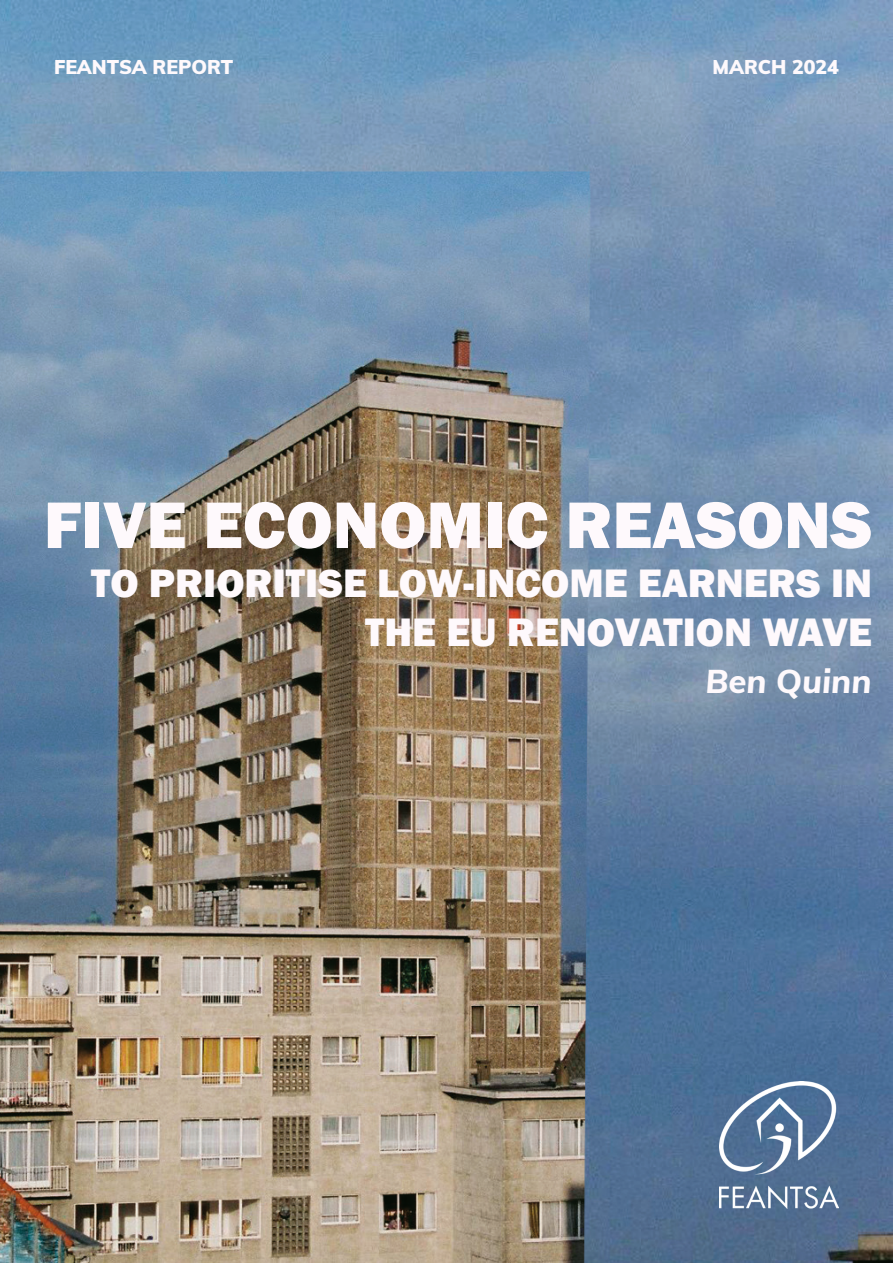
<style>
.page{position:relative;width:893px;height:1263px;background:#fff}
.page>*{position:absolute;margin:0;border:0;box-sizing:border-box;transform-origin:0 0}
.t1{font:800 68.1px "Franklin Gothic";color:#fef9fc}
.t2{font:800 40.8px/49.1px "Franklin Gothic";color:#fef9fc;text-align:right}
.t3{font:italic 800 33px "Muli";color:#fef9fc}
.t4{font:900 19.5px "Muli";color:#fef9fc}
</style>
<div class="page">
<img style="left:0;top:0;width:893px;height:1263px">
<img style="left:719px;top:1081px;width:120px;height:128px">
<p class="t4" style="left:54px;top:52px;width:181px">FEANTSA REPORT</p>
<p class="t4" style="left:712px;top:52px;width:128px">MARCH 2024</p>
<p class="t1" style="left:44px;top:481px;width:830px">FIVE ECONOMIC REASONS</p>
<p class="t2" style="left:91px;top:559px;width:782px">TO PRIORITISE LOW-INCOME EARNERS IN<br>THE EU RENOVATION WAVE</p>
<p class="t3" style="left:705px;top:657px;width:168px">Ben Quinn</p>
</div>
